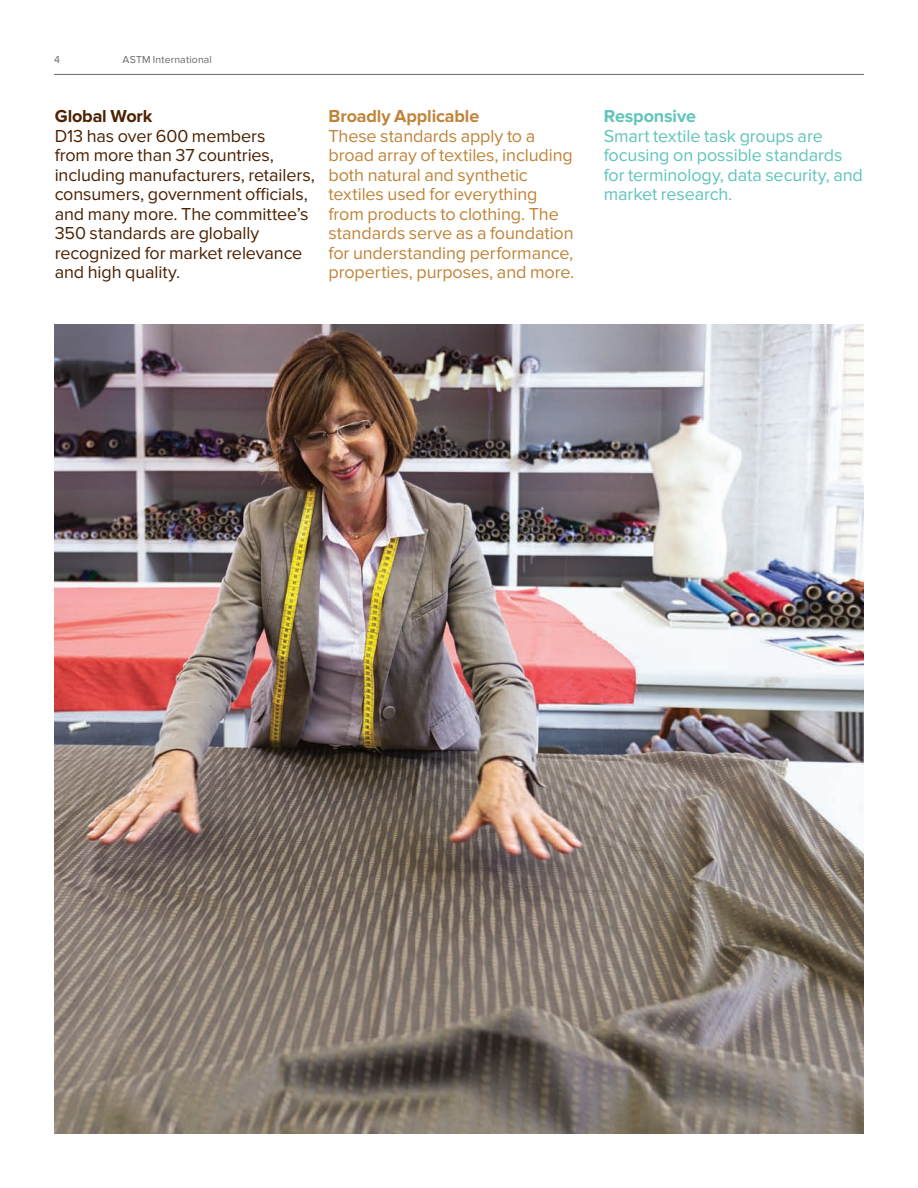
<style>
.page{position:relative;width:918px;height:1188px;background:#fff}
.page>*{position:absolute;margin:0;border:0;box-sizing:border-box;transform-origin:0 0}
.t1{font:18px/19.5px "Proxima Nova";letter-spacing:-.005em;color:#bf8439}
.t2{font:18px/19.5px "Proxima Nova";letter-spacing:-.005em;color:#4b2100}
.t3{font:18px/19.5px "Proxima Nova";letter-spacing:-.005em;color:#5fc5ba}
.t4{font:700 18px "Proxima Nova";letter-spacing:-.005em;color:#bf8439}
.t5{font:700 18px "Proxima Nova";letter-spacing:-.01em;color:#4b2100}
.t6{font:700 18px "Proxima Nova";letter-spacing:-.005em;color:#5fc5ba}
.t7{font:10.5px "Proxima Nova";letter-spacing:.015em;color:#69696c}
</style>
<div class="page">
<hr style="left:54px;top:74px;width:810px;height:1px;background:#69696c">
<img style="left:54px;top:324px;width:810px;height:810px">
<p class="t7" style="left:54px;top:53px;width:7px">4</p>
<p class="t7" style="left:123px;top:53px;width:91px">ASTM International</p>
<p class="t5" style="left:55px;top:106px;width:99px">Global Work</p>
<p class="t2" style="left:55px;top:126px;width:262px">D13 has over 600 members<br>from more than 37 countries, including manufacturers, retailers, consumers, government officials, and many more. The committee’s<br>350 standards are globally recognized for market relevance and high quality.</p>
<p class="t4" style="left:328px;top:106px;width:152px">Broadly Applicable</p>
<p class="t1" style="left:328px;top:126px;width:247px">These standards apply to a broad array of textiles, including both natural and synthetic textiles used for everything from products to clothing. The standards serve as a foundation for understanding performance, properties, purposes, and more.</p>
<p class="t6" style="left:604px;top:106px;width:94px">Responsive</p>
<p class="t3" style="left:604px;top:126px;width:261px">Smart textile task groups are focusing on possible standards for terminology, data security, and market research.</p>
</div>
